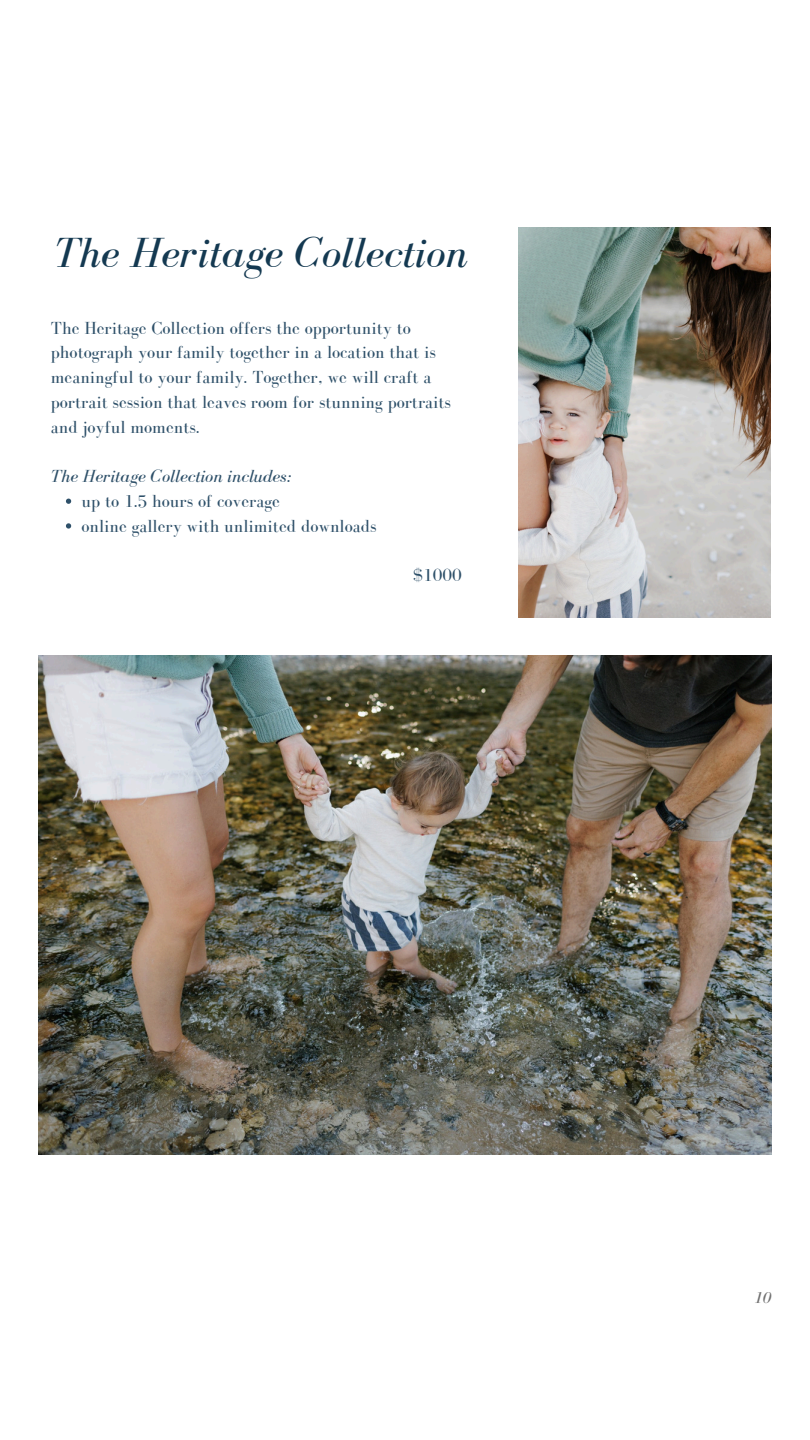
<style>
.page{position:relative;width:810px;height:1440px;background:#fff}
.page>*{position:absolute;margin:0;border:0;box-sizing:border-box;transform-origin:0 0}
.t1{font:italic 43.4px "Bodoni FLF";color:#143951}
.t2{font:18px/24.8px "Bodoni FLF";color:#2e5069}
.t3{font:italic 18px "Bodoni FLF";color:#2e5069}
.t4{font:italic 16.3px "Bodoni FLF";color:#707070}
</style>
<div class="page">
<img style="left:39px;top:655px;width:732px;height:500px">
<svg style="left:66px;top:499px;width:5px;height:5px"></svg>
<svg style="left:66px;top:523px;width:5px;height:6px"></svg>
<img style="left:519px;top:228px;width:252px;height:389px">
<p class="t1" style="left:54px;top:230px;width:415px">The Heritage Collection</p>
<h2 class="t2" style="left:51px;top:315px;width:402px">The Heritage Collection offers the opportunity to photograph your family together in a location that is meaningful to your family. Together, we will craft a portrait session that leaves room for stunning portraits and joyful moments.</h2>
<h2 class="t3" style="left:51px;top:466px;width:242px">The Heritage Collection includes:</h2>
<p class="t2" style="left:82px;top:488px;width:200px">up to 1.5 hours of coverage</p>
<p class="t2" style="left:82px;top:513px;width:296px">online gallery with unlimited downloads</p>
<h2 class="t2" style="left:413px;top:563px;width:51px">$1000</h2>
<h1 class="t4" style="left:754px;top:1289px;width:19px">10</h1>
</div>
